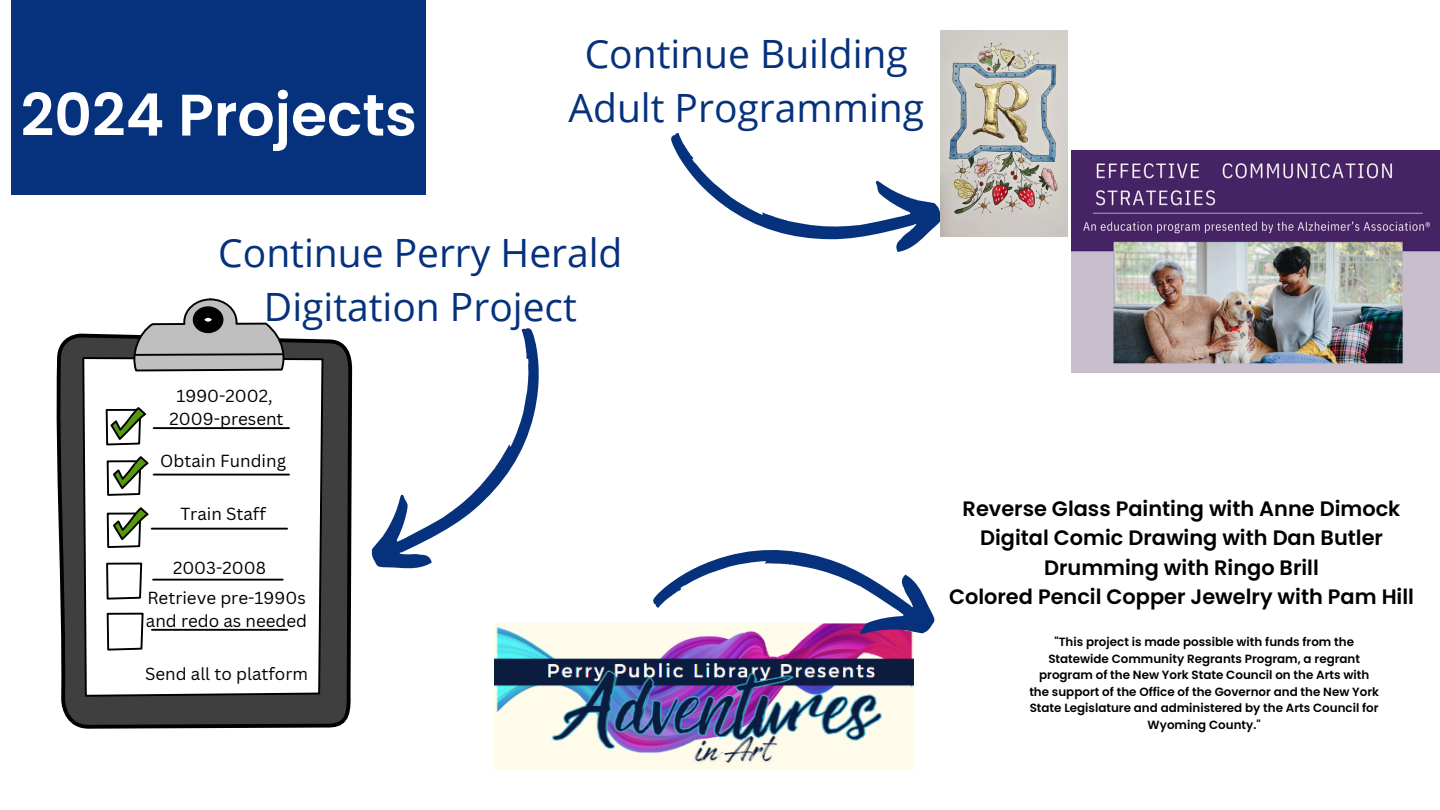
<style>
.page{position:relative;width:1440px;height:810px;background:#fff}
.page>*{position:absolute;margin:0;border:0;box-sizing:border-box;transform-origin:0 0}
.t1{font:600 58.5px "Poppins";color:#fff}
.t2{font:39px/54px "Open Sans";color:#06327d;text-align:center}
.t3{font:600 20.9px/29.2px "Poppins";color:#000;text-align:center}
.t4{font:17px/23.2px "Canva Sans";color:#000;text-align:center}
.t5{font:600 11.9px/16.5px "Poppins";color:#000;text-align:center}
</style>
<div class="page">
<div style="left:11px;top:0;width:415px;height:194px;background:#06327d"></div>
<svg style="left:671px;top:133px;width:278px;height:119px"></svg>
<svg style="left:371px;top:328px;width:168px;height:241px"></svg>
<svg style="left:56px;top:333px;width:296px;height:396px;background:#464646"></svg>
<svg style="left:81px;top:356px;width:243px;height:342px"></svg>
<hr style="left:154px;top:427px;width:135px;height:2px;background:#000">
<hr style="left:154px;top:474px;width:135px;height:2px;background:#000">
<hr style="left:152px;top:528px;width:135px;height:2px;background:#000">
<svg style="left:105px;top:562px;width:38px;height:39px"></svg>
<hr style="left:153px;top:579px;width:130px;height:2px;background:#000">
<svg style="left:106px;top:611px;width:39px;height:41px"></svg>
<hr style="left:152px;top:629px;width:135px;height:2px;background:#000">
<svg style="left:105px;top:405px;width:43px;height:41px"></svg>
<svg style="left:131px;top:298px;width:155px;height:74px"></svg>
<svg style="left:105px;top:455px;width:46px;height:42px"></svg>
<svg style="left:106px;top:506px;width:45px;height:43px"></svg>
<img style="left:940px;top:31px;width:128px;height:205px">
<img style="left:1071px;top:151px;width:369px;height:222px">
<img style="left:494px;top:624px;width:420px;height:146px">
<svg style="left:651px;top:550px;width:284px;height:101px"></svg>
<p class="t1" style="left:21px;top:74px;width:398px">2024 Projects</p>
<p class="t2" style="left:569px;top:26px;width:357px">Continue Building<br>Adult Programming</p>
<h2 class="t2" style="left:218px;top:225px;width:406px">Continue Perry Herald<br>Digitation Project</h2>
<h4 class="t4" style="left:170px;top:383px;width:116px">1990-2002,<br>2009-present</h4>
<h4 class="t4" style="left:160px;top:449px;width:127px">Obtain Funding</h4>
<h4 class="t4" style="left:180px;top:502px;width:87px">Train Staff</h4>
<p class="t4" style="left:173px;top:556px;width:94px">2003-2008</p>
<h4 class="t4" style="left:146px;top:586px;width:163px;text-align:left">Retrieve pre-1990s and redo as needed</h4>
<h4 class="t4" style="left:145px;top:662px;width:165px">Send all to platform</h4>
<h3 class="t3" style="left:949px;top:494px;width:466px">Reverse Glass Painting with Anne Dimock Digital Comic Drawing with Dan Butler Drumming with Ringo Brill<br>Colored Pencil Copper Jewelry with Pam Hill</h3>
<h4 class="t5" style="left:1029px;top:634px;width:351px">"This project is made possible with funds from the Statewide Community Regrants Program, a regrant program of the New York State Council on the Arts with the support of the Office of the Governor and the New York State Legislature and administered by the Arts Council for Wyoming County."</h4>
</div>
